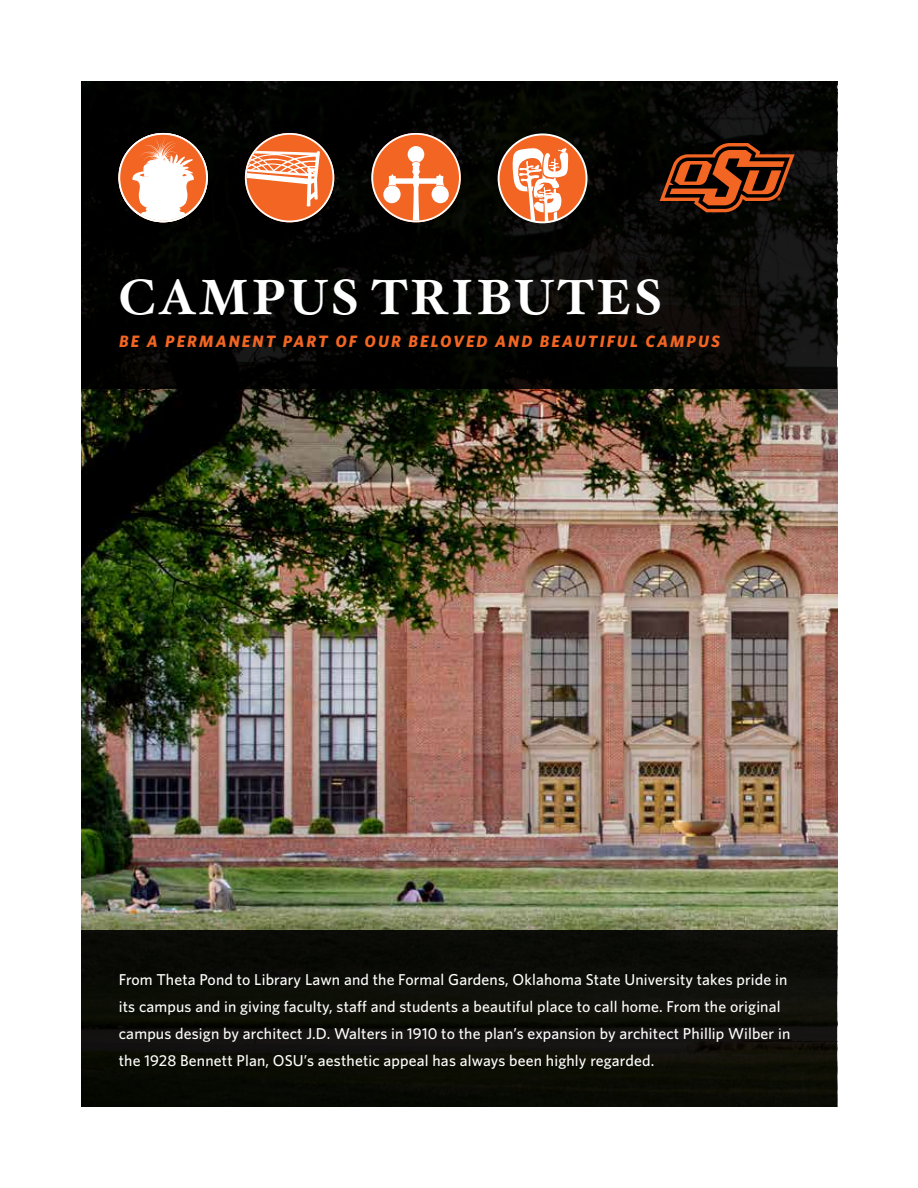
<style>
.page{position:relative;width:918px;height:1188px;background:#fff}
.page>*{position:absolute;margin:0;border:0;box-sizing:border-box;transform-origin:0 0}
.t1{font:700 49.5px "Hoefler Txt";letter-spacing:.05em;color:#fff}
.t2{font:italic 700 16.5px "Whitney";letter-spacing:.13em;color:#f26522}
.t3{font:500 15.75px/27px "Whitney";letter-spacing:.01em;color:#fff}
</style>
<div class="page">
<img style="left:81px;top:389px;width:756px;height:542px">
<div style="left:81px;top:931px;width:756px;height:176px;background:#0c0d07"></div>
<svg style="left:81px;top:81px;width:756px;height:308px;background:#050503"></svg>
<svg style="left:660px;top:143px;width:135px;height:69px;background:#632b0f"></svg>
<svg style="left:245px;top:133px;width:89px;height:89px;background:#c2724c"></svg>
<div style="left:245px;top:133px;width:89px;height:89px;border:2px solid #fff;border-radius:50%"></div>
<svg style="left:372px;top:134px;width:88px;height:88px"></svg>
<div style="left:371px;top:133px;width:90px;height:89px;border:2px solid #fff;border-radius:50%"></div>
<div style="left:119px;top:134px;width:88px;height:87px;background:#fff;border-radius:50%"></div>
<svg style="left:120px;top:134px;width:87px;height:80px"></svg>
<div style="left:118px;top:133px;width:90px;height:89px;border:2px solid #fff;border-radius:50%"></div>
<div style="left:499px;top:134px;width:88px;height:88px;background:#f26522;border-radius:50%"></div>
<svg style="left:512px;top:148px;width:56px;height:74px"></svg>
<div style="left:498px;top:133px;width:89px;height:90px;border:2px solid #fff;border-radius:50%"></div>
<h1 class="t1" style="left:118px;top:259px;width:545px">CAMPUS TRIBUTES</h1>
<p class="t2" style="left:119px;top:330px;width:602px">BE A PERMANENT PART OF OUR BELOVED AND BEAUTIFUL CAMPUS</p>
<p class="t3" style="left:119px;top:966px;width:673px">From Theta Pond to Library Lawn and the Formal Gardens, Oklahoma State University takes pride in its campus and in giving faculty, staff and students a beautiful place to call home. From the original campus design by architect J.D. Walters in 1910 to the plan’s expansion by architect Phillip Wilber in the 1928 Bennett Plan, OSU’s aesthetic appeal has always been highly regarded.</p>
</div>
